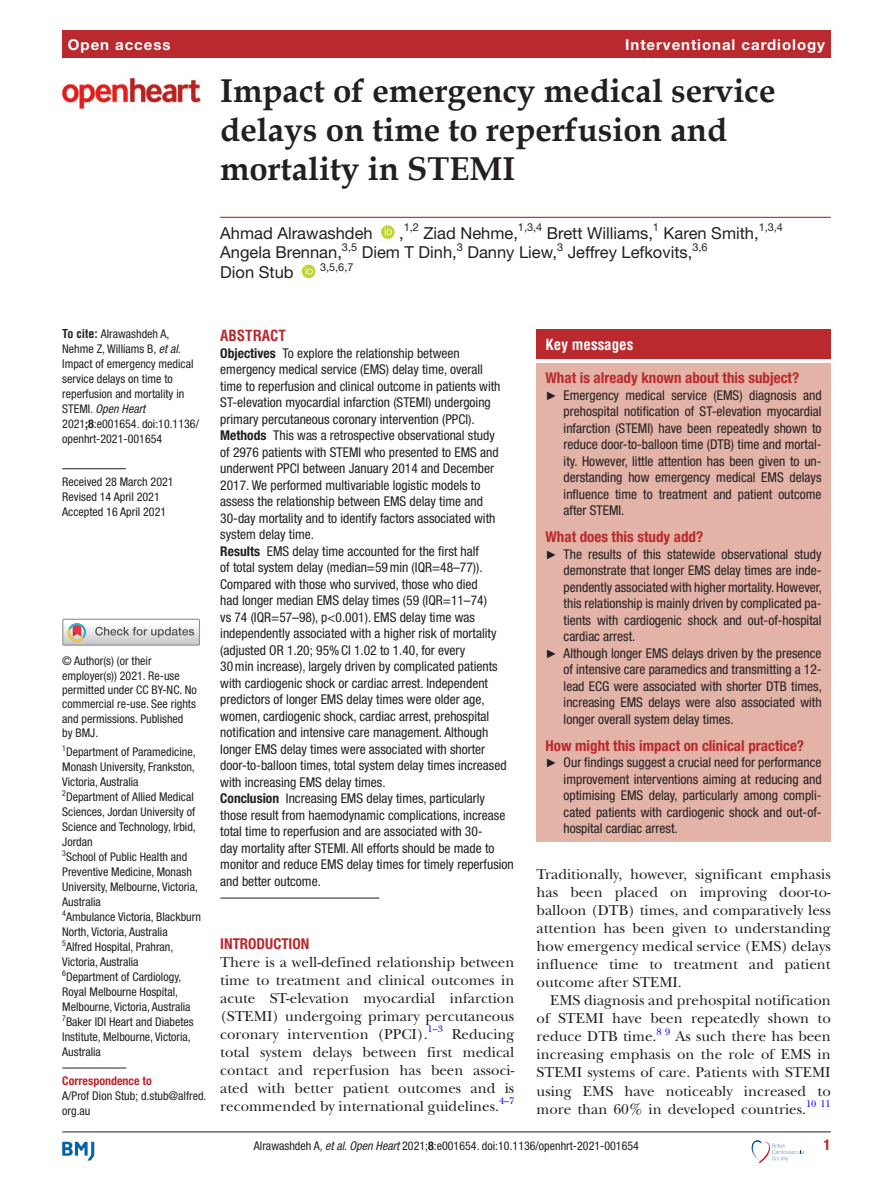
<style>
.page{position:relative;width:893px;height:1191px;background:#fff}
.page>*{position:absolute;margin:0;border:0;box-sizing:border-box;transform-origin:0 0}
.t1{font:700 33px/39px "Book Antiqua";color:#231f20}
.t2{font:16.5px/19.6px "Helvetica Neue LT Std";color:#231f20}
.t3{font:15px/18px "New Baskerville";color:#231f20;text-align:justify}
.t4{font:700 condensed 15px "Helvetica Neue LT Std";color:#b9292e}
.t5{font:700 15px "Helvetica Neue LT Std";letter-spacing:.065em;color:#fff}
.t6{font:700 condensed 15px "Helvetica";color:#fff}
.t7{font:700 condensed 15px "Helvetica";color:#b9292e}
.t8{font:condensed 13.5px/16.5px "Helvetica Neue LT Std";color:#231f20;text-align:justify}
.t9{font:condensed 12px/15px "Helvetica Neue LT Std";color:#231f20}
.t10{font:700 condensed 12px "Helvetica Neue LT Std";color:#b9292e}
.t11{font:10.95px "Helvetica Neue LT Std";color:#231f20}
.t12{font:9.9px "New Baskerville";color:#00f}
.t13{font:condensed 7.95px "Helvetica Neue LT Std";color:#231f20}
.s1{font-family:"Helvetica LT Std";font-weight:700}
.s2{font-style:italic}
.s3{font-weight:700}
.s4{font-family:"Arial";font-stretch:normal;font-size:12px}
</style>
<div class="page">
<div style="left:62px;top:31px;width:769px;height:27px;background:#b9292e"></div>
<hr style="left:62px;top:1131px;width:769px;height:1px;background:#231f20">
<svg style="left:752px;top:1140px;width:53px;height:23px"></svg>
<svg style="left:62px;top:1141px;width:32px;height:19px"></svg>
<hr style="left:62px;top:468px;width:64px;height:1px;background:#231f20">
<hr style="left:62px;top:1067px;width:64px;height:1px;background:#231f20">
<hr style="left:220px;top:217px;width:611px;height:1px;background:#b9292e">
<svg style="left:381px;top:225px;width:14px;height:14px"></svg>
<svg style="left:302px;top:265px;width:13px;height:13px"></svg>
<div style="left:62px;top:618px;width:138px;height:27px;border:1px solid #969090"></div>
<svg style="left:63px;top:619px;width:136px;height:26px"></svg>
<img style="left:62px;top:78px;width:138px;height:30px">
<hr style="left:220px;top:897px;width:159px;height:1px;background:#231f20">
<div style="left:537px;top:329px;width:294px;height:30px;background:#b9292e"></div>
<div style="left:537px;top:363px;width:294px;height:479px;background:#e2b3a6"></div>
<p class="t5" style="left:68px;top:35px;width:104px">Open access</p>
<p class="t5" style="left:625px;top:35px;width:201px">Interventional cardiology</p>
<h1 class="t1" style="left:220px;top:71px;width:557px">Impact of emergency medical service delays on time to reperfusion and mortality in STEMI</h1>
<p class="t2" style="left:220px;top:223px;width:154px">Ahmad Alrawashdeh</p>
<p class="t2" style="left:220px;top:223px;width:564px;text-indent:179px">,<sup>1,2</sup> Ziad Nehme,<sup>1,3,4</sup> Brett Williams,<sup>1</sup> Karen Smith,<sup>1,3,4<br></sup>Angela Brennan,<sup>3,5</sup> Diem T Dinh,<sup>3</sup> Danny Liew,<sup>3</sup> Jeffrey Lefkovits,<sup>3,6<br></sup>Dion Stub</p>
<p class="t11" style="left:320px;top:260px;width:35px">3,5,6,7</p>
<p class="t9" style="left:62px;top:326px;width:138px"><span class="s1">To cite:</span> Alrawashdeh A,<br>Nehme Z, Williams B<span class="s2">, et al</span>.<br>Impact of emergency medical service delays on time to reperfusion and mortality in<br>STEMI<span class="s2">. Open Heart<br></span>2021<span class="s3">;8</span>:e001654. doi:10.1136/ openhrt-2021-001654</p>
<p class="t9" style="left:62px;top:474px;width:113px">Received 28 March 2021<br>Revised 14 April 2021<br>Accepted 16 April 2021</p>
<p class="t9" style="left:62px;top:653px;width:136px;line-height:14.4px">© Author(s) (or their employer(s)) 2021. Re-use permitted under CC BY-NC. No commercial re-use. See rights and permissions. Published by BMJ.</p>
<p class="t13" style="left:62px;top:743px;width:5px">1</p>
<p class="t9" style="left:62px;top:744px;width:135px;text-align:justify;text-indent:4px">Department of Paramedicine, Monash University, Frankston, Victoria, Australia</p>
<p class="t13" style="left:62px;top:788px;width:5px">2</p>
<p class="t9" style="left:62px;top:789px;width:140px;text-indent:4px">Department of Allied Medical<br>Sciences, Jordan University of<br>Science and Technology, Irbid,<br>Jordan<br><sup>3</sup>School of Public Health and<br>Preventive Medicine, Monash<br>University, Melbourne, Victoria,<br>Australia<br><sup>4</sup>Ambulance Victoria, Blackburn<br>North, Victoria, Australia<br><sup>5</sup>Alfred Hospital, Prahran,<br>Victoria, Australia<br><sup>6</sup>Department of Cardiology,<br>Royal Melbourne Hospital,<br>Melbourne, Victoria, Australia<br><sup>7</sup>Baker IDI Heart and Diabetes<br>Institute, Melbourne, Victoria,<br>Australia</p>
<p class="t10" style="left:62px;top:1073px;width:91px">Correspondence to</p>
<p class="t9" style="left:62px;top:1088px;width:146px">A/Prof Dion Stub; d.stub@alfred. org.au</p>
<p class="t7" style="left:220px;top:326px;width:67px">ABSTRACT</p>
<p class="t8" style="left:220px;top:344px;width:295px;text-align:left"><span class="s3">Objectives</span> To explore the relationship between emergency medical service (EMS) delay time, overall<br>time to reperfusion and clinical outcome in patients with ST-elevation myocardial infarction (STEMI) undergoing primary percutaneous coronary intervention (PPCI).<br><span class="s3">Methods</span> This was a retrospective observational study<br>of 2976 patients with STEMI who presented to EMS and underwent PPCI between January 2014 and December 2017. We performed multivariable logistic models to assess the relationship between EMS delay time and 30-day mortality and to identify factors associated with system delay time.<br><span class="s3">Results</span> EMS delay time accounted for the first half<br>of total system delay (median=59min (IQR=48–77)).<br>Compared with those who survived, those who died<br>had longer median EMS delay times (59 (IQR=11–74)<br>vs 74 (IQR=57–98), p&lt;0.001). EMS delay time was independently associated with a higher risk of mortality (adjusted OR 1.20; 95%CI 1.02 to 1.40, for every<br>30min increase), largely driven by complicated patients with cardiogenic shock or cardiac arrest. Independent predictors of longer EMS delay times were older age, women, cardiogenic shock, cardiac arrest, prehospital notification and intensive care management. Although longer EMS delay times were associated with shorter door-to-balloon times, total system delay times increased with increasing EMS delay times.<br><span class="s3">Conclusion</span> Increasing EMS delay times, particularly those result from haemodynamic complications, increase total time to reperfusion and are associated with 30-<br>day mortality after STEMI. All efforts should be made to monitor and reduce EMS delay times for timely reperfusion and better outcome.</p>
<p class="t4" style="left:220px;top:934px;width:91px">INTRODUCTION</p>
<p class="t3" style="left:220px;top:953px;width:296px">There is a well-defined relationship between time to treatment and clinical outcomes in acute ST-elevation myocardial infarction (STEMI) undergoing primary percutaneous coronary intervention (PPCI).<sup>1–3</sup></p>
<p class="t3" style="left:220px;top:1025px;width:296px;text-indent:231px">Reducing total system delays between first medical contact and reperfusion has been associ&shy;ated with better patient outcomes and is recommended by international guidelines.</p>
<p class="t12" style="left:499px;top:1095px;width:17px">4–7</p>
<p class="t6" style="left:546px;top:335px;width:89px">Key messages</p>
<p class="t4" style="left:546px;top:368px;width:255px">What is already known about this subject?</p>
<p class="t8" style="left:564px;top:386px;width:260px;text-indent:-18px"><span class="s4">►</span> Emergency medical service (EMS) diagnosis and prehospital notification of ST-elevation myocardial infarction (STEMI) have been repeatedly shown to reduce door-to-balloon time (DTB) time and mortal&shy;ity. However, little attention has been given to un&shy;derstanding how emergency medical EMS delays influence time to treatment and patient outcome after STEMI.</p>
<p class="t4" style="left:546px;top:527px;width:159px">What does this study add?</p>
<p class="t8" style="left:546px;top:545px;width:277px"><span class="s4">►</span> The results of this statewide observational study</p>
<p class="t8" style="left:564px;top:562px;width:259px">demonstrate that longer EMS delay times are inde-</p>
<p class="t8" style="left:564px;top:578px;width:260px">pendently associated with higher mortality. However,</p>
<p class="t8" style="left:564px;top:595px;width:259px">this relationship is mainly driven by complicated pa-</p>
<p class="t8" style="left:564px;top:611px;width:259px">tients with cardiogenic shock and out-of-hospital</p>
<p class="t8" style="left:564px;top:628px;width:73px">cardiac arrest.</p>
<p class="t8" style="left:546px;top:644px;width:278px"><span class="s4">►</span> Although longer EMS delays driven by the presence</p>
<p class="t8" style="left:564px;top:661px;width:259px">of intensive care paramedics and transmitting a 12-</p>
<p class="t8" style="left:564px;top:677px;width:260px">lead ECG were associated with shorter DTB times,</p>
<p class="t8" style="left:564px;top:694px;width:260px">increasing EMS delays were also associated with</p>
<p class="t8" style="left:564px;top:710px;width:172px">longer overall system delay times.</p>
<p class="t4" style="left:546px;top:736px;width:260px">How might this impact on clinical practice?</p>
<p class="t8" style="left:564px;top:754px;width:259px;text-indent:-18px"><span class="s4">►</span> Our findings suggest a crucial need for performance improvement interventions aiming at reducing and optimising EMS delay, particularly among compli&shy;cated patients with cardiogenic shock and out-of&shy;hospital cardiac arrest.</p>
<p class="t3" style="left:537px;top:865px;width:296px">Traditionally, however, significant emphasis has been placed on improving door-to&shy;balloon (DTB) times, and comparatively less attention has been given to understanding how emergency medical service (EMS) delays influence time to treatment and patient outcome after STEMI.</p>
<p class="t3" style="left:537px;top:991px;width:296px;text-indent:14px">EMS diagnosis and prehospital notification of STEMI have been repeatedly shown to reduce DTB time.</p>
<p class="t12" style="left:656px;top:1025px;width:15px">8 9</p>
<p class="t3" style="left:537px;top:1027px;width:296px;text-indent:139px">As such there has been increasing emphasis on the role of EMS in STEMI systems of care. Patients with STEMI using EMS have noticeably increased to more than 60% in developed countries.</p>
<p class="t12" style="left:806px;top:1097px;width:26px">10 11</p>
<p class="t9" style="left:254px;top:1138px;width:387px">Alrawashdeh A<span class="s2">, et al. Open Heart</span> 2021;<span class="s3">8</span>:e001654. doi:10.1136/openhrt-2021-001654</p>
<p class="t4" style="left:824px;top:1135px;width:9px">1</p>
</div>
